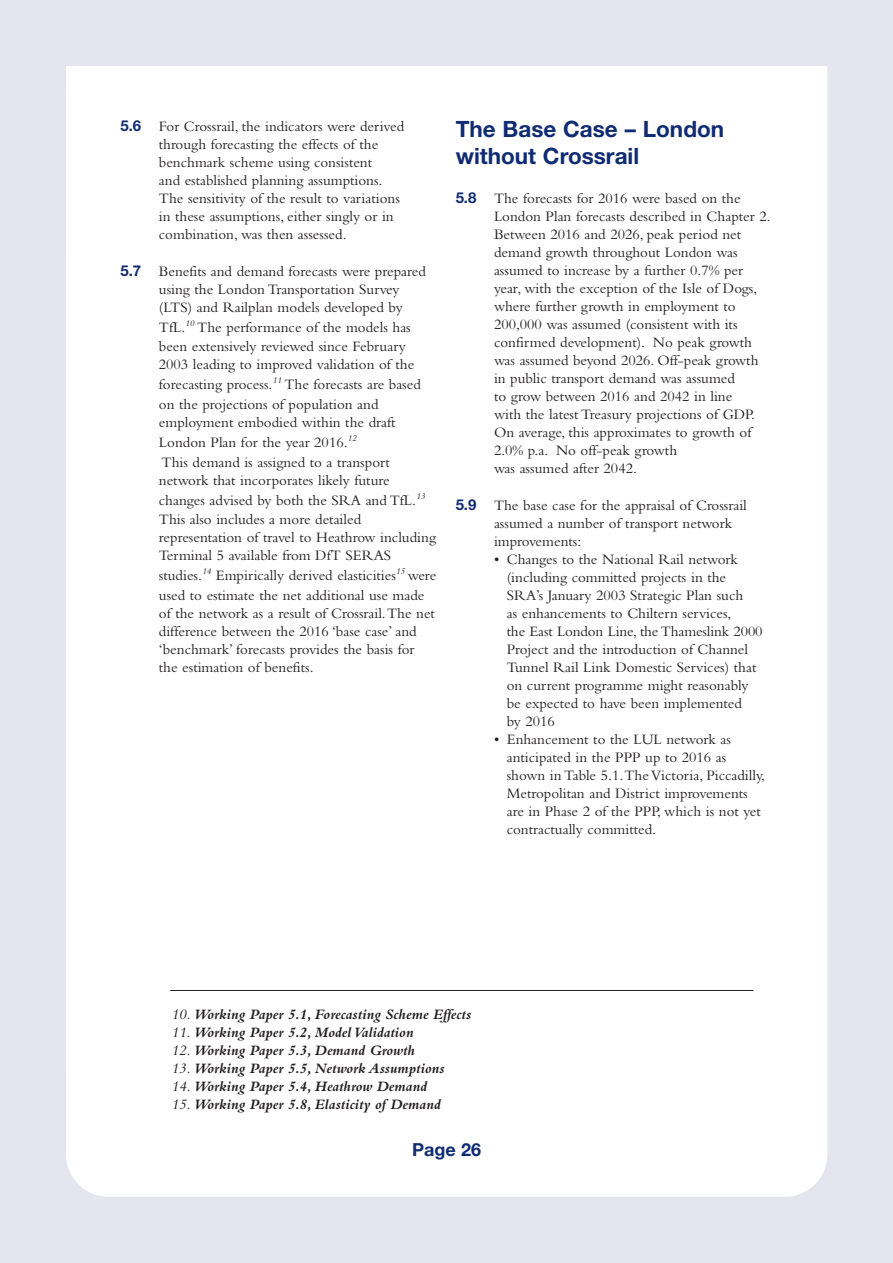
<style>
.page{position:relative;width:893px;height:1263px;background:#fff}
.page>*{position:absolute;margin:0;border:0;box-sizing:border-box;transform-origin:0 0}
.t1{font:700 22.5px/27px "Helvetica Neue";color:#0f2b72}
.t2{font:700 18px "Helvetica Neue";color:#0f2b72}
.t3{font:15px/18px "Bembo";color:#231f20}
.t4{font:italic 700 15px "Bembo";color:#231f20}
.s1{font-family:"Helvetica Neue";font-weight:700;color:#0f2b72}
.s2{font-weight:400}
</style>
<div class="page">
<div style="left:0;top:0;width:892px;height:1263px;background:#e5e5f0"></div>
<div style="left:66px;top:66px;width:761px;height:1131px;background:#fff"></div>
<div style="left:119px;top:119px;width:655px;height:828px;background:#fff"></div>
<hr style="left:170px;top:990px;width:583px;height:1px;background:#231f20">
<p class="t3" style="left:159px;top:119px;width:247px;text-indent:-38px"><span class="s1">5.6</span> For Crossrail, the indicators were derived through forecasting the effects of the benchmark scheme using consistent<br>and established planning assumptions.<br>The sensitivity of the result to variations in these assumptions, either singly or in combination, was then assessed.</p>
<p class="t3" style="left:159px;top:264px;width:268px;text-indent:-38px"><span class="s1">5.7</span> Benefits and demand forecasts were prepared using the London Transportation Survey (LTS) and Railplan models developed by</p>
<p class="t3" style="left:159px;top:319px;width:253px;line-height:19.6px">TfL.<sup>10</sup> The performance of the models has been extensively reviewed since February</p>
<p class="t3" style="left:159px;top:356px;width:263px;line-height:19.8px">2003 leading to improved validation of the forecasting process.<sup>11</sup> The forecasts are based on the projections of population and</p>
<p class="t3" style="left:159px;top:414px;width:238px;line-height:19.8px">employment embodied within the draft<br>London Plan for the year 2016.<sup>12<br></sup>This demand is assigned to a transport</p>
<p class="t3" style="left:159px;top:471px;width:268px;line-height:19.8px">network that incorporates likely future changes advised by both the SRA and TfL.<sup>13<br></sup>This also includes a more detailed</p>
<p class="t3" style="left:159px;top:530px;width:278px">representation of travel to Heathrow including<br>Terminal 5 available from DfT SERAS</p>
<p class="t3" style="left:159px;top:567px;width:279px;line-height:19.6px">studies.<sup>14</sup> Empirically derived elasticities<sup>15</sup> were used to estimate the net additional use made</p>
<p class="t3" style="left:159px;top:606px;width:277px">of the network as a result of Crossrail.The net difference between the 2016 ‘base case’ and ‘benchmark’ forecasts provides the basis for the estimation of benefits.</p>
<h1 class="t1" style="left:455px;top:117px;width:270px">The Base Case – London without Crossrail</h1>
<p class="t3" style="left:494px;top:191px;width:278px;text-indent:-38px"><span class="s1">5.8</span> The forecasts for 2016 were based on the London Plan forecasts described in Chapter 2.<br>Between 2016 and 2026, peak period net demand growth throughout London was assumed to increase by a further 0.7% per year, with the exception of the Isle of Dogs, where further growth in employment to 200,000 was assumed (consistent with its confirmed development). No peak growth was assumed beyond 2026. Off-peak growth in public transport demand was assumed<br>to grow between 2016 and 2042 in line<br>with the latest Treasury projections of GDP.<br>On average, this approximates to growth of 2.0% p.a. No off-peak growth<br>was assumed after 2042.</p>
<p class="t3" style="left:494px;top:498px;width:254px;text-indent:-38px"><span class="s1">5.9</span> The base case for the appraisal of Crossrail assumed a number of transport network improvements:</p>
<p class="t3" style="left:506px;top:552px;width:257px;text-indent:-13px">• Changes to the National Rail network (including committed projects in the SRA’s January 2003 Strategic Plan such<br>as enhancements to Chiltern services,<br>the East London Line, the Thameslink 2000<br>Project and the introduction of Channel Tunnel Rail Link Domestic Services) that on current programme might reasonably be expected to have been implemented<br>by 2016</p>
<p class="t3" style="left:506px;top:732px;width:260px;text-indent:-13px">• Enhancement to the LUL network as anticipated in the PPP up to 2016 as shown in Table 5.1.The Victoria, Piccadilly, Metropolitan and District improvements are in Phase 2 of the PPP, which is not yet contractually committed.</p>
<p class="t4" style="left:171px;top:1009px;width:302px"><span class="s2">10.</span> Working Paper 5.1, Forecasting Scheme Effects</p>
<p class="t4" style="left:171px;top:1027px;width:244px"><span class="s2">11.</span> Working Paper 5.2, Model Validation</p>
<p class="t4" style="left:171px;top:1045px;width:245px"><span class="s2">12.</span> Working Paper 5.3, Demand Growth</p>
<p class="t4" style="left:171px;top:1063px;width:275px"><span class="s2">13.</span> Working Paper 5.5, Network Assumptions</p>
<p class="t4" style="left:171px;top:1081px;width:257px"><span class="s2">14.</span> Working Paper 5.4, Heathrow Demand</p>
<p class="t4" style="left:171px;top:1099px;width:271px"><span class="s2">15.</span> Working Paper 5.8, Elasticity of Demand</p>
<p class="t2" style="left:412px;top:1143px;width:71px">Page 26</p>
</div>
